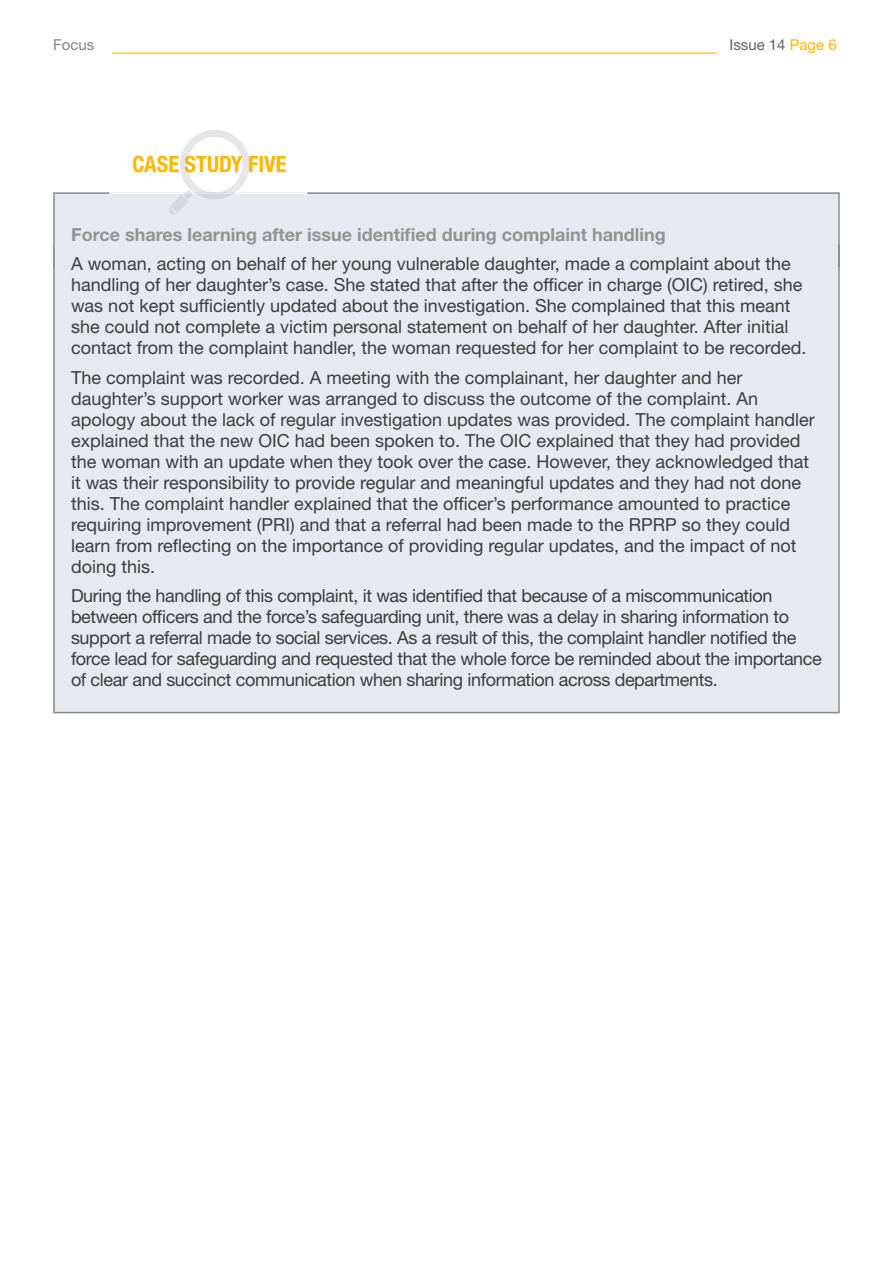
<style>
.page{position:relative;width:893px;height:1263px;background:#fff}
.page>*{position:absolute;margin:0;border:0;box-sizing:border-box;transform-origin:0 0}
.t1{font:700 condensed 22.5px "Helvetica Neue LT Std";color:#fbb800}
.t2{font:18px/21px "Helvetica Neue LT Std";color:#3c3c3b}
.t3{font:18px/21px "Helvetica Neue LT Std";letter-spacing:-.02em;color:#3c3c3b}
.t4{font:700 18px "Helvetica Neue LT Std";color:#929391}
.t5{font:15px "Helvetica Neue LT Std";color:#60625f}
.t6{font:15px "Helvetica Neue LT Std";color:#83827f}
.s1{color:#fbb800}
</style>
<div class="page">
<hr style="left:112px;top:53px;width:605px;height:1px;background:#fbb800">
<div style="left:55px;top:194px;width:783px;height:73px;background:#e7e9f0"></div>
<div style="left:53px;top:192px;width:787px;height:76px;border:2px solid #878987"></div>
<hr style="left:109px;top:192px;width:198px;height:2px;background:#fff">
<div style="left:55px;top:244px;width:783px;height:468px;background:#e7e9f0"></div>
<div style="left:53px;top:244px;width:787px;height:469px;border:2px solid #878987"></div>
<svg style="left:168px;top:130px;width:85px;height:85px"></svg>
<p class="t6" style="left:53px;top:36px;width:43px">Focus</p>
<p class="t5" style="left:729px;top:36px;width:109px">Issue 14 <span class="s1">Page 6</span></p>
<p class="t1" style="left:133px;top:151px;width:156px">CASE STUDY FIVE</p>
<p class="t4" style="left:71px;top:223px;width:596px">Force shares learning after issue identified during complaint handling</p>
<p class="t2" style="left:71px;top:253px;width:737px">A woman, acting on behalf of her young vulnerable daughter, made a complaint about the handling of her daughter’s case. She stated that after the officer in charge (OIC) retired, she was not kept sufficiently updated about the investigation. She complained that this meant she could not complete a victim personal statement on behalf of her daughter. After initial contact from the complaint handler, the woman requested for her complaint to be recorded.</p>
<p class="t2" style="left:71px;top:366px;width:745px">The complaint was recorded. A meeting with the complainant, her daughter and her daughter’s support worker was arranged to discuss the outcome of the complaint. An apology about the lack of regular investigation updates was provided. The complaint handler explained that the new OIC had been spoken to. The OIC explained that they had provided the woman with an update when they took over the case. However, they acknowledged that it was their responsibility to provide regular and meaningful updates and they had not done this. The complaint handler explained that the officer’s performance amounted to practice requiring improvement (PRI) and that a referral had been made to the RPRP so they could learn from reflecting on the importance of providing regular updates, and the impact of not doing this.</p>
<p class="t3" style="left:71px;top:585px;width:752px">During the handling of this complaint, it was identified that because of a miscommunication between officers and the force’s safeguarding unit, there was a delay in sharing information to support a referral made to social services. As a result of this, the complaint handler notified the force lead for safeguarding and requested that the whole force be reminded about the importance of clear and succinct communication when sharing information across departments.</p>
</div>
